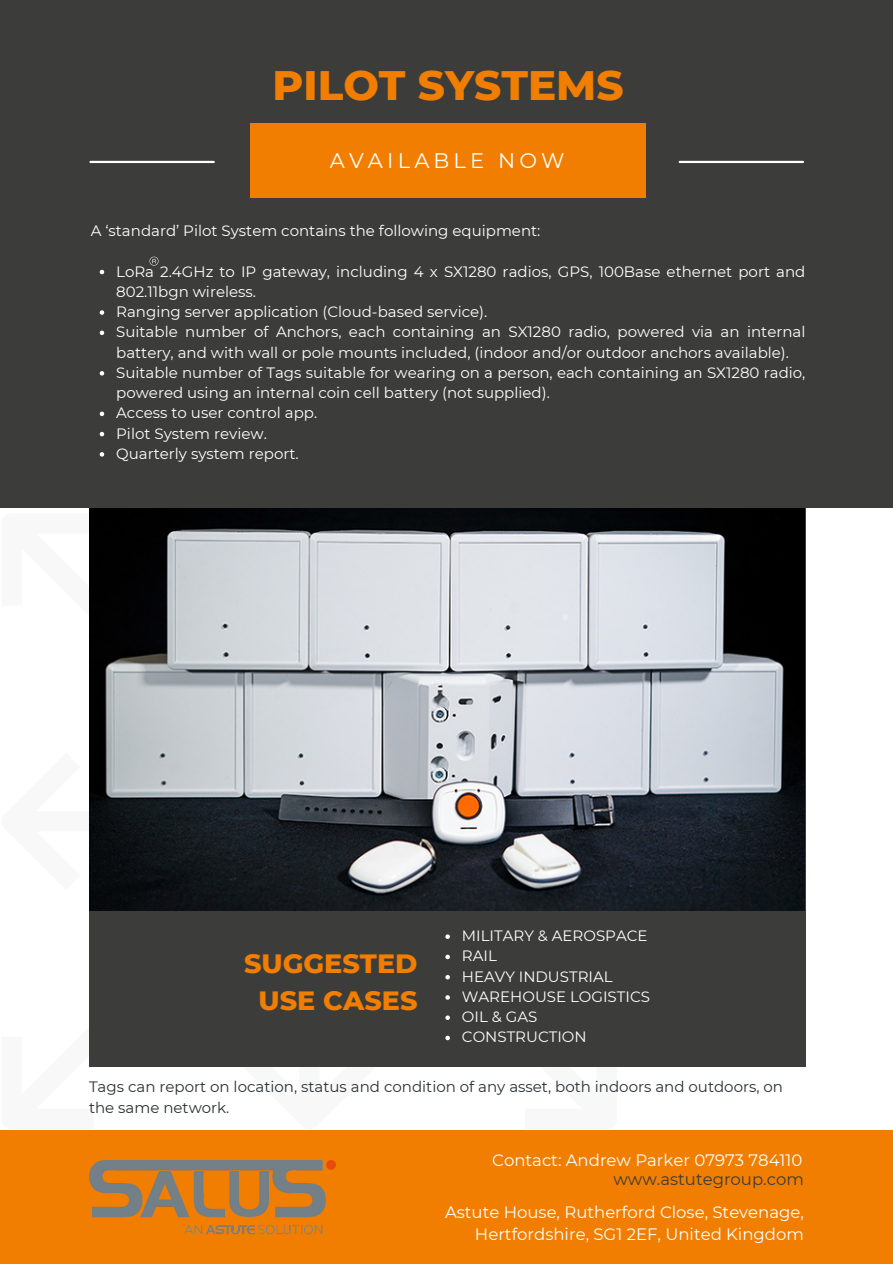
<style>
.page{position:relative;width:893px;height:1264px;background:#fff}
.page>*{position:absolute;margin:0;border:0;box-sizing:border-box;transform-origin:0 0}
.t1{font:800 42px "Montserrat";color:#f17e00}
.t2{font:800 27px/37.2px "Montserrat";color:#f17e00;text-align:center}
.t3{font:21px "Montserrat";letter-spacing:.2em;color:#fff}
.t4{font:16.5px/22.5px "Montserrat";color:#fff;text-align:right}
.t5{font:16.5px "Montserrat";color:#3c3c3b}
.t6{font:15px/20.2px "Montserrat";color:#fff}
.t7{font:15px/20.2px "Montserrat";color:#2b2f33}
</style>
<div class="page">
<div style="left:0;top:0;width:892px;height:508px;background:#3c3c3b"></div>
<div style="left:89px;top:508px;width:716px;height:559px;background:#3c3c3b"></div>
<img style="left:89px;top:508px;width:715px;height:402px">
<div style="left:0;top:1130px;width:892px;height:133px;background:#f17e00"></div>
<div style="left:250px;top:124px;width:395px;height:74px;background:#f17e00"></div>
<hr style="left:90px;top:161px;width:124px;height:2px;background:#fff">
<hr style="left:679px;top:161px;width:123px;height:2px;background:#fff">
<img style="left:89px;top:1160px;width:246px;height:75px">
<svg style="left:562px;top:614px;width:6px;height:6px"></svg>
<svg style="left:100px;top:270px;width:4px;height:4px"></svg>
<svg style="left:100px;top:310px;width:4px;height:5px"></svg>
<svg style="left:100px;top:330px;width:4px;height:5px"></svg>
<svg style="left:100px;top:371px;width:4px;height:4px"></svg>
<svg style="left:100px;top:411px;width:4px;height:5px"></svg>
<svg style="left:100px;top:432px;width:4px;height:4px"></svg>
<svg style="left:100px;top:452px;width:4px;height:4px"></svg>
<svg style="left:149px;top:257px;width:9px;height:9px"></svg>
<svg style="left:445px;top:934px;width:5px;height:4px"></svg>
<svg style="left:445px;top:954px;width:5px;height:5px"></svg>
<svg style="left:445px;top:975px;width:5px;height:4px"></svg>
<svg style="left:445px;top:995px;width:5px;height:4px"></svg>
<svg style="left:445px;top:1015px;width:5px;height:4px"></svg>
<svg style="left:445px;top:1035px;width:5px;height:5px"></svg>
<p class="t1" style="left:272px;top:59px;width:352px">PILOT SYSTEMS</p>
<p class="t3" style="left:330px;top:147px;width:236px">AVAILABLE NOW</p>
<h3 class="t6" style="left:91px;top:220px;width:451px">A ‘standard’ Pilot System contains the following equipment:</h3>
<p class="t6" style="left:116px;top:261px;width:690px">LoRa 2.4GHz to IP gateway, including 4 x SX1280 radios, GPS, 100Base ethernet port and<br>802.11bgn wireless.</p>
<p class="t6" style="left:116px;top:301px;width:372px">Ranging server application (Cloud-based service).</p>
<p class="t6" style="left:116px;top:322px;width:690px">Suitable number of Anchors, each containing an SX1280 radio, powered via an internal battery, and with wall or pole mounts included, (indoor and/or outdoor anchors available).</p>
<p class="t6" style="left:116px;top:362px;width:690px">Suitable number of Tags suitable for wearing on a person, each containing an SX1280 radio, powered using an internal coin cell battery (not supplied).</p>
<p class="t6" style="left:116px;top:403px;width:202px">Access to user control app.</p>
<p class="t6" style="left:116px;top:423px;width:152px">Pilot System review.</p>
<p class="t6" style="left:116px;top:443px;width:184px">Quarterly system report.</p>
<p class="t2" style="left:244px;top:944px;width:175px">SUGGESTED<br>USE CASES</p>
<p class="t6" style="left:462px;top:925px;width:187px">MILITARY &amp; AEROSPACE</p>
<h2 class="t6" style="left:462px;top:945px;width:36px">RAIL</h2>
<p class="t6" style="left:462px;top:966px;width:152px">HEAVY INDUSTRIAL</p>
<p class="t6" style="left:462px;top:986px;width:189px">WAREHOUSE LOGISTICS</p>
<p class="t6" style="left:462px;top:1006px;width:77px">OIL &amp; GAS</p>
<p class="t6" style="left:462px;top:1026px;width:126px">CONSTRUCTION</p>
<p class="t7" style="left:89px;top:1076px;width:695px">Tags can report on location, status and condition of any asset, both indoors and outdoors, on the same network.</p>
<p class="t4" style="left:492px;top:1148px;width:312px">Contact: Andrew Parker 07973 784110</p>
<p class="t5" style="left:613px;top:1169px;width:192px">www.astutegroup.com</p>
<p class="t4" style="left:445px;top:1200px;width:360px">Astute House, Rutherford Close, Stevenage,<br>Hertfordshire, SG1 2EF, United Kingdom</p>
</div>
